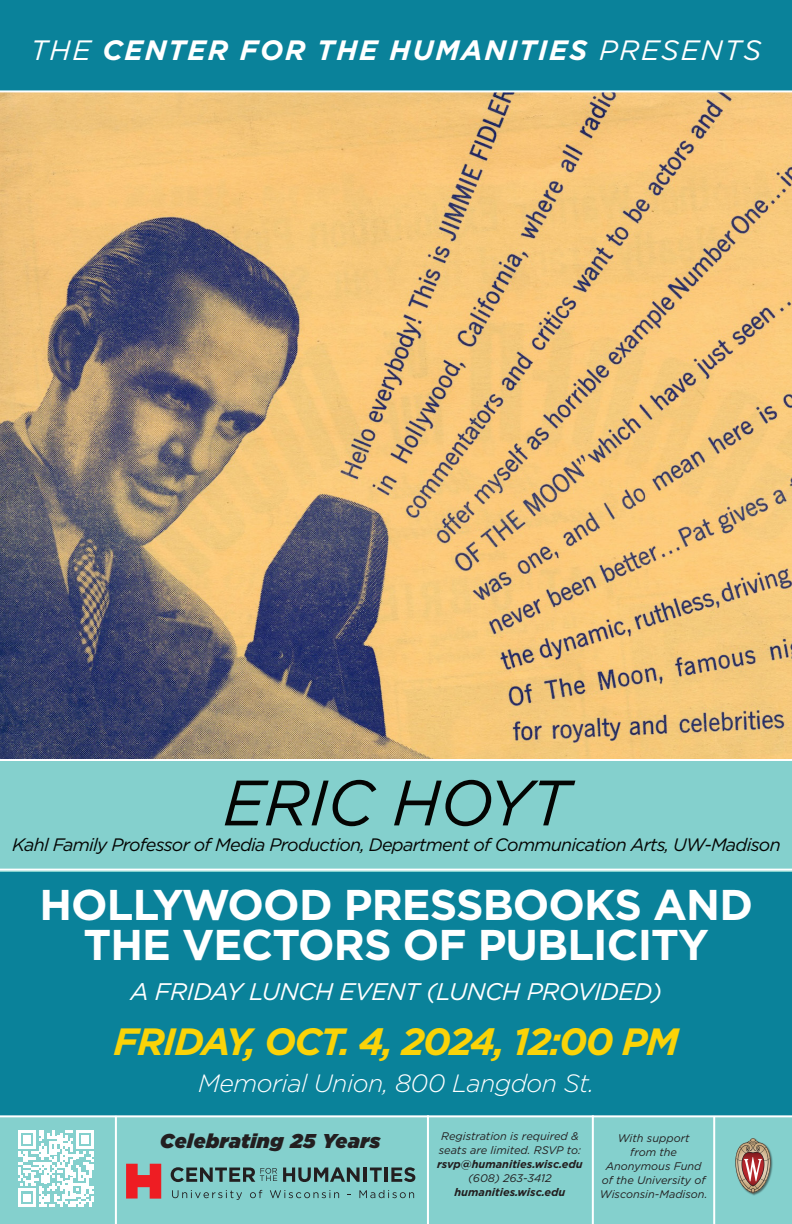
<style>
.page{position:relative;width:792px;height:1224px;background:#fff}
.page>*{position:absolute;margin:0;border:0;box-sizing:border-box;transform-origin:0 0}
.t1{font:italic 64px "Gotham";letter-spacing:-.01em;color:#040503}
.t2{font:700 43px/40px "Gotham";letter-spacing:-.02em;color:#fff;text-align:center}
.t3{font:italic 700 38px "Gotham";letter-spacing:-.04em;color:#fad308}
.t4{font:italic 700 28px "Gotham";letter-spacing:.06em;color:#fff}
.t5{font:italic 300 25px "Gotham";letter-spacing:-.02em;color:#fff}
.t6{font:italic 24px "Gotham";letter-spacing:-.02em;color:#fff}
.t7{font:italic 900 20px "Gotham";letter-spacing:.02em;color:#231f20}
.t8{font:italic 18px "Gotham";letter-spacing:-.04em;color:#040503}
.t9{font:italic 11px/14px "Gotham";color:#231f20}
.t10{font:italic 700 11px "Gotham";color:#231f20}
.s1{font-weight:400}
</style>
<div class="page">
<div style="left:0;top:869px;width:792px;height:297px;background:#0a829a"></div>
<div style="left:0;top:1117px;width:792px;height:107px;background:#84d0cd"></div>
<hr style="left:713px;top:1116px;width:2px;height:108px;background:#fff">
<img style="left:751px;top:1158px;width:22px;height:38px">
<svg style="left:735px;top:1138px;width:37px;height:56px"></svg>
<img style="left:0;top:92px;width:792px;height:667px">
<svg style="left:172px;top:1190px;width:70px;height:10px"></svg>
<svg style="left:250px;top:1190px;width:12px;height:8px"></svg>
<svg style="left:270px;top:1190px;width:69px;height:8px"></svg>
<svg style="left:359px;top:1190px;width:55px;height:8px"></svg>
<svg style="left:283px;top:1167px;width:77px;height:15px"></svg>
<hr style="left:364px;top:1168px;width:3px;height:14px;background:#231f20">
<svg style="left:370px;top:1168px;width:12px;height:14px"></svg>
<hr style="left:384px;top:1168px;width:3px;height:14px;background:#231f20">
<svg style="left:391px;top:1167px;width:24px;height:15px"></svg>
<svg style="left:171px;top:1167px;width:106px;height:15px"></svg>
<svg style="left:126px;top:1164px;width:35px;height:35px"></svg>
<div style="left:0;top:760px;width:792px;height:111px;background:#84d0cd"></div>
<hr style="left:0;top:869px;width:792px;height:2px;background:#fff">
<hr style="left:0;top:759px;width:792px;height:2px;background:#fff">
<div style="left:0;top:0;width:792px;height:90px;background:#0a829a"></div>
<hr style="left:0;top:1115px;width:792px;height:2px;background:#fff">
<hr style="left:592px;top:1115px;width:2px;height:109px;background:#fff">
<hr style="left:427px;top:1115px;width:2px;height:109px;background:#fff">
<svg style="left:18px;top:1130px;width:76px;height:77px"></svg>
<hr style="left:115px;top:1116px;width:2px;height:108px;background:#fff">
<p class="t4" style="left:31px;top:31px;width:732px"><span class="s1">THE</span> CENTER FOR THE HUMANITIES <span class="s1">PRESENTS</span></p>
<p class="t1" style="left:223px;top:762px;width:349px">ERIC HOYT</p>
<p class="t8" style="left:12px;top:834px;width:770px">Kahl Family Professor of Media Production, Department of Communication Arts, UW-Madison</p>
<p class="t2" style="left:39px;top:885px;width:715px">HOLLYWOOD PRESSBOOKS AND<br>THE VECTORS OF PUBLICITY</p>
<p class="t6" style="left:130px;top:976px;width:533px">A FRIDAY LUNCH EVENT (LUNCH PROVIDED)</p>
<p class="t3" style="left:113px;top:1017px;width:567px">FRIDAY, OCT. 4, 2024, 12:00 PM</p>
<p class="t5" style="left:198px;top:1068px;width:397px">Memorial Union, 800 Langdon St.</p>
<p class="t9" style="left:439px;top:1129px;width:144px">Registration is required &amp; seats are limited. RSVP to:</p>
<p class="t10" style="left:437px;top:1157px;width:147px">rsvp@humanities.wisc.edu</p>
<p class="t9" style="left:468px;top:1171px;width:85px">(608) 263-3412</p>
<p class="t10" style="left:454px;top:1185px;width:113px">humanities.wisc.edu</p>
<p class="t9" style="left:600px;top:1130px;width:109px;text-align:center">With support<br>from the<br>Anonymous Fund of the University of<br>Wisconsin-Madison.</p>
<p class="t7" style="left:160px;top:1127px;width:221px">Celebrating 25 Years</p>
</div>
